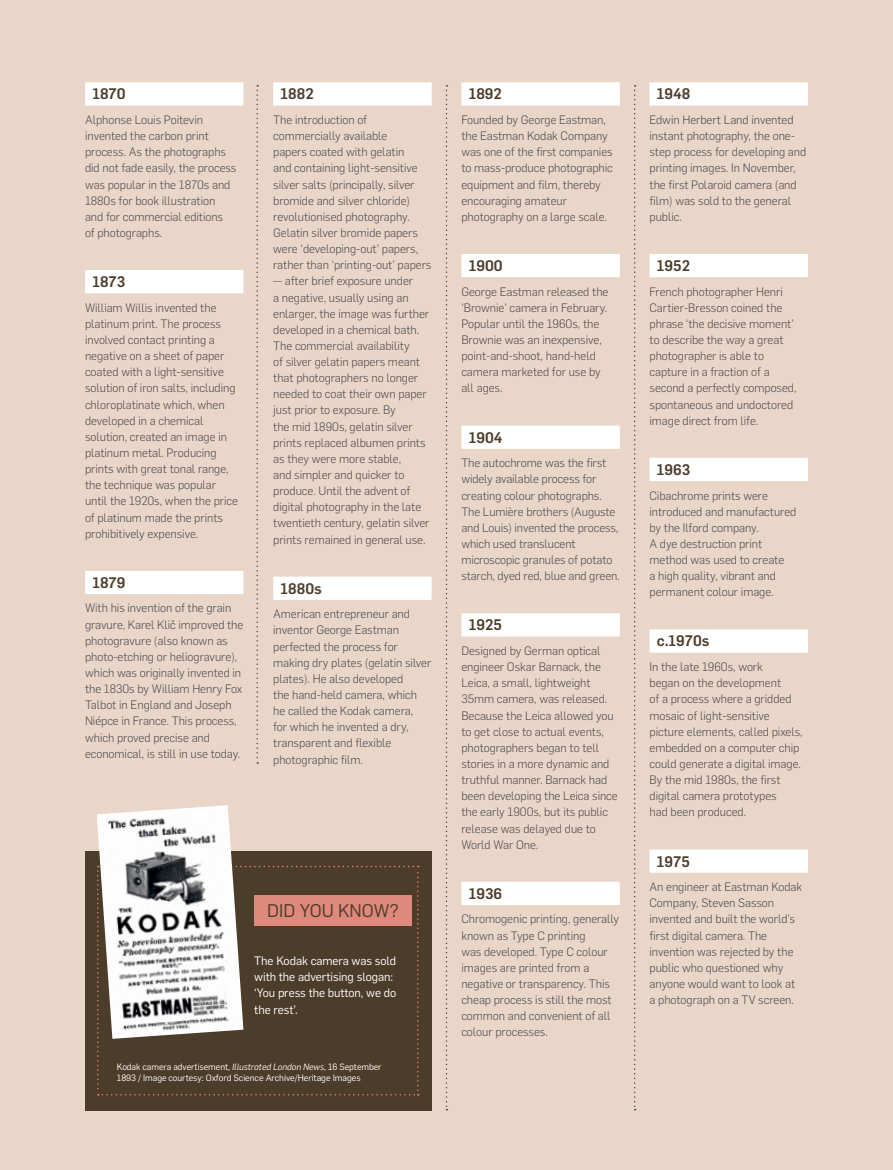
<style>
.page{position:relative;width:893px;height:1170px;background:#fff}
.page>*{position:absolute;margin:0;border:0;box-sizing:border-box;transform-origin:0 0}
.t1{font:18px "Flama";color:#4c3c2a}
.t2{font:500 15px "Flama";color:#4c3c2a}
.t3{font:300 12px/16.2px "Flama";letter-spacing:-.005em;color:#4d4d4f}
.t4{font:12px/16.2px "Flama";letter-spacing:-.005em;color:#fff}
.t5{font:9px/11.2px "Flama";letter-spacing:-.005em;color:#fff}
.s1{font-style:italic}
</style>
<div class="page">
<div style="left:0;top:0;width:893px;height:1169px;background:#ead6c9"></div>
<div style="left:85px;top:82px;width:158px;height:24px;background:#fff"></div>
<div style="left:85px;top:270px;width:158px;height:23px;background:#fff"></div>
<div style="left:85px;top:570px;width:158px;height:24px;background:#fff"></div>
<div style="left:273px;top:82px;width:159px;height:24px;background:#fff"></div>
<div style="left:273px;top:576px;width:159px;height:24px;background:#fff"></div>
<div style="left:461px;top:82px;width:159px;height:24px;background:#fff"></div>
<div style="left:461px;top:254px;width:159px;height:23px;background:#fff"></div>
<div style="left:461px;top:425px;width:159px;height:24px;background:#fff"></div>
<div style="left:461px;top:613px;width:159px;height:23px;background:#fff"></div>
<div style="left:461px;top:881px;width:159px;height:23px;background:#fff"></div>
<div style="left:649px;top:82px;width:159px;height:24px;background:#fff"></div>
<div style="left:649px;top:254px;width:159px;height:23px;background:#fff"></div>
<div style="left:649px;top:458px;width:159px;height:23px;background:#fff"></div>
<div style="left:649px;top:629px;width:159px;height:23px;background:#fff"></div>
<div style="left:649px;top:849px;width:159px;height:23px;background:#fff"></div>
<svg style="left:256px;top:85px;width:2px;height:678px"></svg>
<svg style="left:446px;top:85px;width:1px;height:1025px"></svg>
<svg style="left:634px;top:85px;width:2px;height:1025px"></svg>
<div style="left:85px;top:850px;width:347px;height:260px;background:#4c3c2a"></div>
<svg style="left:97px;top:865px;width:322px;height:230px"></svg>
<img style="left:97px;top:805px;width:146px;height:233px">
<p class="t2" style="left:92px;top:83px;width:35px">1870</p>
<p class="t3" style="left:85px;top:111px;width:153px">Alphonse Louis Poitevin invented the carbon print process. As the photographs did not fade easily, the process was popular in the 1870s and<br>1880s for book illustration and for commercial editions<br>of photographs.</p>
<p class="t2" style="left:92px;top:271px;width:35px">1873</p>
<p class="t3" style="left:85px;top:299px;width:154px">William Willis invented the platinum print. The process involved contact printing a negative on a sheet of paper coated with a light-sensitive solution of iron salts, including chloroplatinate which, when developed in a chemical solution, created an image in platinum metal. Producing prints with great tonal range, the technique was popular until the 1920s, when the price of platinum made the prints prohibitively expensive.</p>
<p class="t2" style="left:92px;top:571px;width:35px">1879</p>
<p class="t3" style="left:85px;top:599px;width:160px">With his invention of the grain gravure, Karel Klič improved the photogravure (also known as photo-etching or heliogravure), which was originally invented in the 1830s by William Henry Fox<br>Talbot in England and Joseph<br>N iépce in France. This process, which proved precise and economical, is still in use today.</p>
<p class="t2" style="left:281px;top:83px;width:35px">1882</p>
<p class="t3" style="left:273px;top:111px;width:160px">The introduction of commercially available<br>papers coated with gelatin<br>and containing light-sensitive silver salts (principally, silver bromide and silver chloride) revolutionised photography.<br>Gelatin silver bromide papers were ‘developing-out’ papers, rather than ‘printing-out’ papers</p>
<p class="t3" style="left:273px;top:272px;width:158px">— after brief exposure under<br>a negative, usually using an enlarger, the image was further developed in a chemical bath.<br>The commercial availability<br>of silver gelatin papers meant that photographers no longer needed to coat their own paper just prior to exposure. By<br>the mid 1890s, gelatin silver prints replaced albumen prints as they were more stable,<br>and simpler and quicker to produce. Until the advent of digital photography in the late twentieth century, gelatin silver prints remained in general use.</p>
<p class="t2" style="left:281px;top:577px;width:43px">1880s</p>
<p class="t3" style="left:273px;top:605px;width:160px">American entrepreneur and inventor George Eastman perfected the process for making dry plates (gelatin silver plates). He also developed<br>the hand-held camera, which he called the Kodak camera,<br>for which he invented a dry, transparent and flexible photographic film.</p>
<h1 class="t1" style="left:267px;top:898px;width:133px">did you know?</h1>
<p class="t4" style="left:254px;top:951px;width:143px">The Kodak camera was sold with the advertising slogan: ‘You press the button, we do the rest’.</p>
<p class="t5" style="left:117px;top:1060px;width:266px">Kodak camera advertisement, <span class="s1">Illustrated London News</span>, 16 September<br>1893 / I mage courtesy: Oxford Science Archive/Heritage I mages</p>
<p class="t2" style="left:469px;top:83px;width:35px">1892</p>
<p class="t3" style="left:461px;top:111px;width:153px">Founded by George Eastman, the Eastman Kodak Company was one of the first companies to mass-produce photographic equipment and film, thereby encouraging amateur photography on a large scale.</p>
<p class="t2" style="left:469px;top:255px;width:35px">1900</p>
<p class="t3" style="left:461px;top:282px;width:149px">George Eastman released the ‘Brownie’ camera in February.<br>Popular until the 1960s, the<br>Brownie was an inexpensive, point-and-shoot, hand-held camera marketed for use by all ages.</p>
<p class="t2" style="left:469px;top:426px;width:35px">1904</p>
<p class="t3" style="left:461px;top:454px;width:160px">The autochrome was the first widely available process for creating colour photographs.<br>The Lumière brothers (Auguste and Louis) invented the process, which used translucent microscopic granules of potato starch, dyed red, blue and green.</p>
<p class="t2" style="left:469px;top:614px;width:35px">1925</p>
<p class="t3" style="left:461px;top:642px;width:158px">Designed by German optical engineer Oskar Barnack, the<br>Leica, a small, lightweight<br>35mm camera, was released.<br>Because the Leica allowed you to get close to actual events, photographers began to tell stories in a more dynamic and truthful manner. Barnack had been developing the Leica since the early 1900s, but its public release was delayed due to<br>World War One.</p>
<p class="t2" style="left:469px;top:882px;width:35px">1936</p>
<p class="t3" style="left:461px;top:910px;width:159px">Chromogenic printing, generally known as Type C printing<br>was developed. Type C colour images are printed from a negative or transparency. This cheap process is still the most common and convenient of all colour processes.</p>
<p class="t2" style="left:657px;top:83px;width:35px">1948</p>
<p class="t3" style="left:649px;top:111px;width:158px">Edwin Herbert Land invented instant photography, the one&shy;step process for developing and printing images. In November, the first Polaroid camera (and film) was sold to the general public.</p>
<p class="t2" style="left:657px;top:255px;width:35px">1952</p>
<p class="t3" style="left:649px;top:282px;width:149px">French photographer Henri<br>Cartier-Bresson coined the phrase ‘the decisive moment’ to describe the way a great photographer is able to capture in a fraction of a second a perfectly composed, spontaneous and undoctored image direct from life.</p>
<p class="t2" style="left:657px;top:458px;width:35px">1963</p>
<p class="t3" style="left:649px;top:486px;width:148px">Cibachrome prints were introduced and manufactured by the Ilford company.<br>A dye destruction print method was used to create<br>a high quality, vibrant and permanent colour image.</p>
<p class="t2" style="left:657px;top:630px;width:54px">c.1970s</p>
<p class="t3" style="left:649px;top:658px;width:155px">In the late 1960s, work<br>began on the development<br>of a process where a gridded mosaic of light-sensitive picture elements, called pixels, embedded on a computer chip could generate a digital image.<br>By the mid 1980s, the first digital camera prototypes<br>had been produced.</p>
<p class="t2" style="left:657px;top:850px;width:35px">1975</p>
<p class="t3" style="left:649px;top:878px;width:154px">An engineer at Eastman Kodak<br>Company, Steven Sasson invented and built the world’s first digital camera. The invention was rejected by the public who questioned why anyone would want to look at a photograph on a TV screen.</p>
</div>
